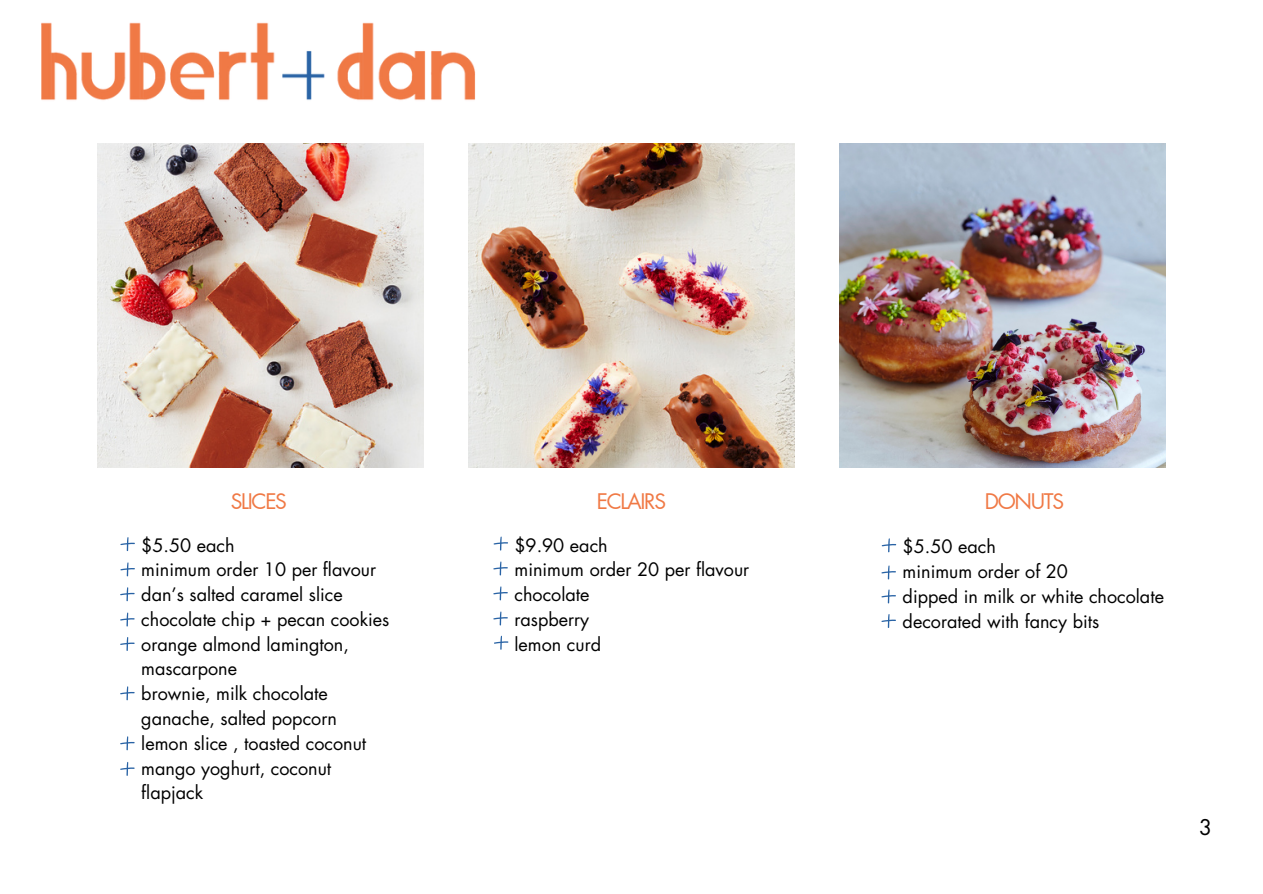
<style>
.page{position:relative;width:1263px;height:894px;background:#fff}
.page>*{position:absolute;margin:0;border:0;box-sizing:border-box;transform-origin:0 0}
.t1{font:21px "Futura LT Pro";letter-spacing:-.06em;color:#f07945}
.t2{font:21px "Futura Std";color:#000}
.t3{font:18px/24.8px "Futura Std";color:#000}
</style>
<div class="page">
<img style="left:840px;top:143px;width:326px;height:324px">
<img style="left:468px;top:143px;width:327px;height:324px">
<img style="left:97px;top:143px;width:326px;height:324px">
<img style="left:41px;top:22px;width:435px;height:79px">
<svg style="left:494px;top:635px;width:14px;height:14px"></svg>
<svg style="left:493px;top:536px;width:15px;height:14px"></svg>
<svg style="left:493px;top:586px;width:15px;height:14px"></svg>
<svg style="left:493px;top:611px;width:15px;height:14px"></svg>
<svg style="left:493px;top:561px;width:15px;height:14px"></svg>
<svg style="left:120px;top:537px;width:15px;height:14px"></svg>
<svg style="left:120px;top:587px;width:15px;height:14px"></svg>
<svg style="left:120px;top:612px;width:15px;height:14px"></svg>
<svg style="left:120px;top:686px;width:15px;height:14px"></svg>
<svg style="left:120px;top:736px;width:15px;height:14px"></svg>
<svg style="left:120px;top:562px;width:15px;height:14px"></svg>
<svg style="left:120px;top:637px;width:15px;height:14px"></svg>
<svg style="left:120px;top:762px;width:15px;height:13px"></svg>
<svg style="left:882px;top:538px;width:14px;height:14px"></svg>
<svg style="left:881px;top:589px;width:15px;height:14px"></svg>
<svg style="left:881px;top:565px;width:15px;height:14px"></svg>
<svg style="left:881px;top:614px;width:15px;height:14px"></svg>
<p class="t1" style="left:231px;top:491px;width:58px">SLICES</p>
<p class="t3" style="left:141px;top:533px;width:95px">$5.50 each</p>
<p class="t3" style="left:141px;top:558px;width:236px">minimum order 10 per flavour</p>
<p class="t3" style="left:141px;top:582px;width:203px">dan’s salted caramel slice</p>
<p class="t3" style="left:141px;top:607px;width:250px">chocolate chip + pecan cookies</p>
<p class="t3" style="left:141px;top:632px;width:209px">orange almond lamington, mascarpone</p>
<p class="t3" style="left:141px;top:681px;width:197px">brownie, milk chocolate ganache, salted popcorn</p>
<p class="t3" style="left:141px;top:731px;width:226px">lemon slice , toasted coconut</p>
<p class="t3" style="left:141px;top:756px;width:191px">mango yoghurt, coconut flapjack</p>
<p class="t1" style="left:597px;top:491px;width:71px">ECLAIRS</p>
<p class="t1" style="left:985px;top:491px;width:81px">DONUTS</p>
<p class="t3" style="left:514px;top:533px;width:95px">$9.90 each</p>
<p class="t3" style="left:514px;top:558px;width:236px">minimum order 20 per flavour</p>
<p class="t3" style="left:514px;top:582px;width:77px">chocolate</p>
<p class="t3" style="left:514px;top:607px;width:76px">raspberry</p>
<p class="t3" style="left:514px;top:632px;width:88px">lemon curd</p>
<p class="t3" style="left:903px;top:535px;width:95px">$5.50 each</p>
<p class="t3" style="left:903px;top:559px;width:167px">minimum order of 20</p>
<p class="t3" style="left:903px;top:584px;width:263px">dipped in milk or white chocolate</p>
<p class="t3" style="left:903px;top:609px;width:198px">decorated with fancy bits</p>
<p class="t2" style="left:1199px;top:817px;width:14px">3</p>
</div>
